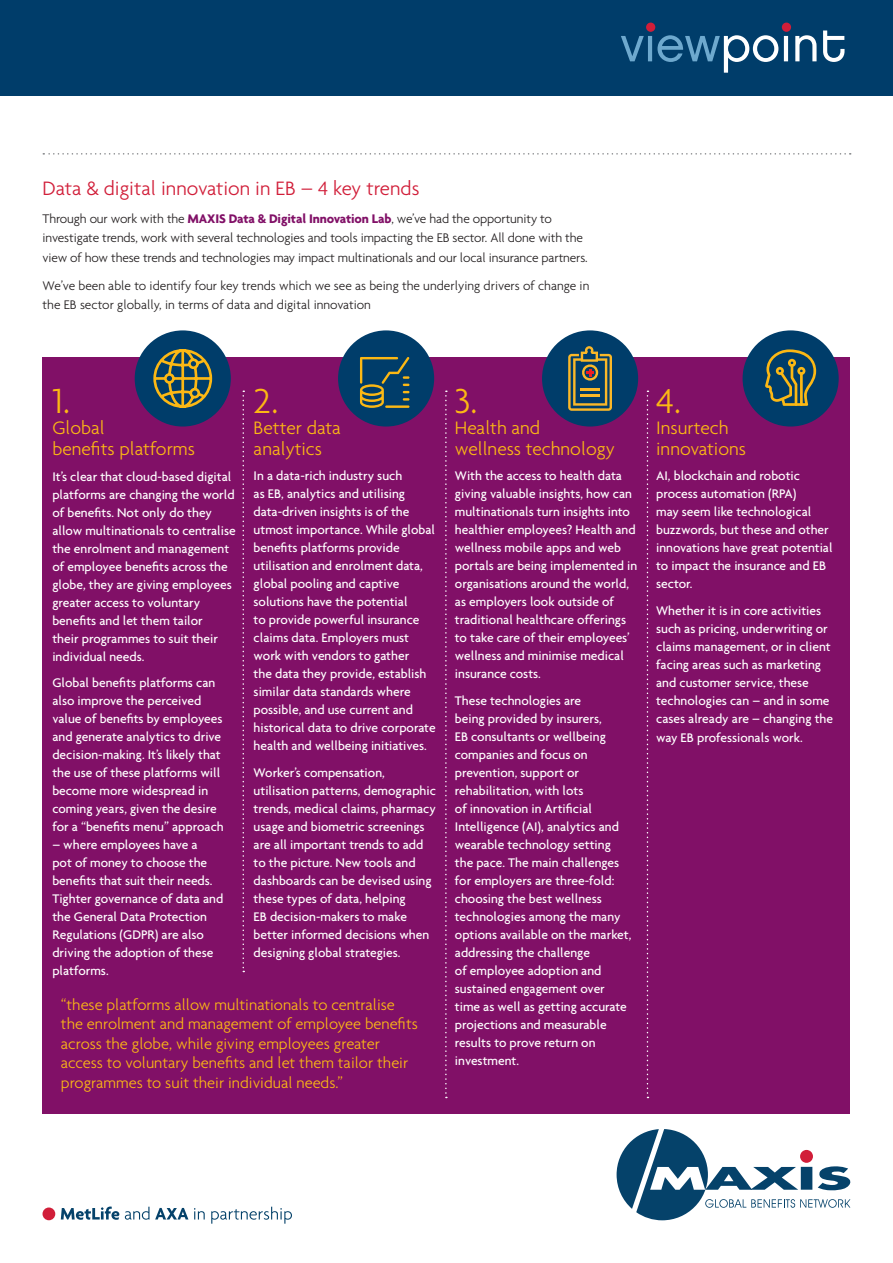
<style>
.page{position:relative;width:893px;height:1263px;background:#fff}
.page>*{position:absolute;margin:0;border:0;box-sizing:border-box;transform-origin:0 0}
.t1{font:300 37.5px "Agenda";color:#fcb814}
.t2{font:300 21px "Agenda";color:#d11e39}
.t3{font:300 19.5px/21px "Agenda";color:#fcb814}
.t4{font:300 16.5px/19.5px "Agenda";color:#fcb814}
.t5{font:500 13.5px/18px "Agenda";color:#fff}
.t6{font:300 13.5px/19.5px "Agenda";letter-spacing:-.01em;color:#231f20}
.s1{font-weight:700;color:#811067}
</style>
<div class="page">
<div style="left:43px;top:357px;width:807px;height:757px;background:#811067"></div>
<div style="left:0;top:0;width:893px;height:95px;background:#003d6a"></div>
<svg style="left:43px;top:153px;width:808px;height:2px"></svg>
<svg style="left:617px;top:1129px;width:233px;height:91px"></svg>
<div style="left:800px;top:1150px;width:13px;height:13px;background:#d11e39;border-radius:50%"></div>
<svg style="left:621px;top:31px;width:223px;height:42px"></svg>
<div style="left:646px;top:23px;width:9px;height:9px;background:#d11e39;border-radius:50%"></div>
<div style="left:782px;top:23px;width:9px;height:9px;background:#d11e39;border-radius:50%"></div>
<svg style="left:61px;top:1206px;width:58px;height:14px"></svg>
<svg style="left:125px;top:1207px;width:24px;height:13px"></svg>
<svg style="left:155px;top:1208px;width:33px;height:11px"></svg>
<svg style="left:194px;top:1208px;width:11px;height:11px"></svg>
<svg style="left:211px;top:1207px;width:81px;height:17px"></svg>
<div style="left:43px;top:1207px;width:12px;height:13px;background:#d11e39;border-radius:50%"></div>
<svg style="left:243px;top:391px;width:1px;height:581px"></svg>
<svg style="left:445px;top:391px;width:2px;height:707px"></svg>
<svg style="left:647px;top:391px;width:1px;height:707px"></svg>
<div style="left:135px;top:330px;width:96px;height:96px;background:#003d6a;border-radius:50%"></div>
<svg style="left:153px;top:349px;width:60px;height:59px"></svg>
<div style="left:338px;top:330px;width:96px;height:96px;background:#003d6a;border-radius:50%"></div>
<div style="left:542px;top:330px;width:96px;height:96px;background:#003d6a;border-radius:50%"></div>
<div style="left:743px;top:330px;width:96px;height:96px;background:#003d6a;border-radius:50%"></div>
<svg style="left:568px;top:346px;width:44px;height:65px"></svg>
<hr style="left:580px;top:389px;width:20px;height:2px;background:#fbb828">
<hr style="left:580px;top:394px;width:20px;height:3px;background:#fbb828">
<svg style="left:360px;top:357px;width:49px;height:51px"></svg>
<svg style="left:765px;top:349px;width:51px;height:57px"></svg>
<h2 class="t2" style="left:43px;top:176px;width:378px">Data &amp; digital innovation in EB – 4 key trends</h2>
<p class="t6" style="left:43px;top:208px;width:547px">Through our work with the <span class="s1">MAXIS Data &amp; Digital Innovation Lab</span>, we’ve had the opportunity to investigate trends, work with several technologies and tools impacting the EB sector. All done with the view of how these trends and technologies may impact multinationals and our local insurance partners.</p>
<p class="t6" style="left:43px;top:275px;width:548px">We’ve been able to identify four key trends which we see as being the underlying drivers of change in the EB sector globally, in terms of data and digital innovation</p>
<h1 class="t1" style="left:52px;top:379px;width:19px">1.</h1>
<h3 class="t3" style="left:52px;top:417px;width:144px">Global<br>benefits platforms</h3>
<h1 class="t1" style="left:254px;top:379px;width:26px">2.</h1>
<h3 class="t3" style="left:254px;top:417px;width:89px">Better data analytics</h3>
<h1 class="t1" style="left:455px;top:379px;width:24px">3.</h1>
<h3 class="t3" style="left:455px;top:417px;width:161px">Health and<br>wellness technology</h3>
<h1 class="t1" style="left:656px;top:379px;width:26px">4.</h1>
<h3 class="t3" style="left:656px;top:417px;width:92px">Insurtech innovations</h3>
<p class="t5" style="left:52px;top:467px;width:185px">It’s clear that cloud-based digital platforms are changing the world of benefits. Not only do they allow multinationals to centralise the enrolment and management of employee benefits across the globe, they are giving employees greater access to voluntary benefits and let them tailor<br>their programmes to suit their individual needs.</p>
<p class="t5" style="left:52px;top:673px;width:173px">Global benefits platforms can also improve the perceived value of benefits by employees and generate analytics to drive decision-making. It’s likely that the use of these platforms will become more widespread in coming years, given the desire for a “benefits menu” approach</p>
<p class="t5" style="left:52px;top:835px;width:173px">– where employees have a<br>pot of money to choose the benefits that suit their needs.<br>Tighter governance of data and the General Data Protection<br>Regulations (GDPR) are also driving the adoption of these platforms.</p>
<p class="t5" style="left:254px;top:467px;width:183px">In a data-rich industry such<br>as EB, analytics and utilising data-driven insights is of the utmost importance. While global benefits platforms provide utilisation and enrolment data, global pooling and captive solutions have the potential<br>to provide powerful insurance claims data. Employers must work with vendors to gather<br>the data they provide, establish similar data standards where possible, and use current and historical data to drive corporate health and wellbeing initiatives.</p>
<p class="t5" style="left:254px;top:763px;width:184px">Worker’s compensation, utilisation patterns, demographic trends, medical claims, pharmacy usage and biometric screenings are all important trends to add to the picture. New tools and dashboards can be devised using these types of data, helping<br>EB decision-makers to make better informed decisions when designing global strategies.</p>
<p class="t4" style="left:61px;top:994px;width:358px">“these platforms allow multinationals to centralise the enrolment and management of employee benefits across the globe, while giving employees greater access to voluntary benefits and let them tailor their programmes to suit their individual needs.”</p>
<p class="t5" style="left:455px;top:467px;width:184px">With the access to health data giving valuable insights, how can multinationals turn insights into healthier employees? Health and wellness mobile apps and web portals are being implemented in organisations around the world, as employers look outside of traditional healthcare offerings to take care of their employees’ wellness and minimise medical insurance costs.</p>
<p class="t5" style="left:455px;top:691px;width:178px">These technologies are<br>being provided by insurers,<br>EB consultants or wellbeing companies and focus on prevention, support or rehabilitation, with lots<br>of innovation in Artificial<br>Intelligence (AI), analytics and wearable technology setting the pace. The main challenges for employers are three-fold: choosing the best wellness technologies among the many options available on the market, addressing the challenge<br>of employee adoption and sustained engagement over time as well as getting accurate projections and measurable results to prove return on investment.</p>
<p class="t5" style="left:656px;top:466px;width:178px">AI, blockchain and robotic process automation (RPA)<br>may seem like technological buzzwords, but these and other innovations have great potential to impact the insurance and EB sector.</p>
<p class="t5" style="left:656px;top:601px;width:178px">Whether it is in core activities such as pricing, underwriting or claims management, or in client facing areas such as marketing and customer service, these technologies can – and in some cases already are – changing the</p>
<p class="t5" style="left:656px;top:728px;width:148px">way EB professionals work.</p>
</div>
